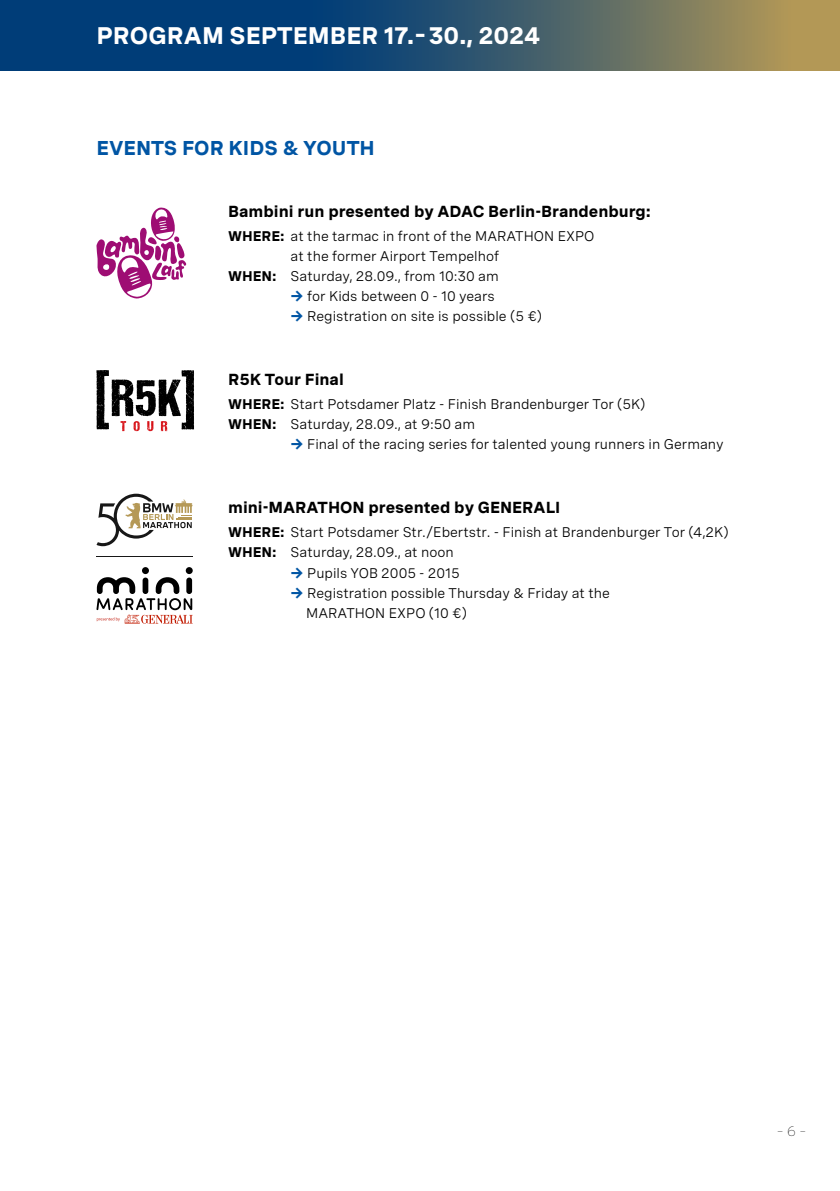
<style>
.page{position:relative;width:840px;height:1191px;background:#fff}
.page>*{position:absolute;margin:0;border:0;box-sizing:border-box;transform-origin:0 0}
.t1{font:700 24px "SCC Events Spezia";color:#fff}
.t2{font:700 20px "SCC Events Spezia";color:#0055a4}
.t3{font:700 16px "SCC Events Spezia";color:#000}
.t4{font:14px/20px "SCC Events Spezia";color:#000}
.t5{font:300 14px "SCC Events Spezia";color:#000}
.s1{font-weight:700}
.s2{font-weight:700;color:#0055a4}
</style>
<div class="page">
<svg style="left:0;top:0;width:839px;height:71px;background:#37596d"></svg>
<svg style="left:96px;top:207px;width:91px;height:91px"></svg>
<svg style="left:96px;top:370px;width:98px;height:61px"></svg>
<hr style="left:96px;top:556px;width:97px;height:1px;background:#171717">
<div style="left:142px;top:567px;width:7px;height:7px;background:#000;border-radius:50%"></div>
<div style="left:186px;top:567px;width:7px;height:7px;background:#000;border-radius:50%"></div>
<svg style="left:96px;top:577px;width:97px;height:46px"></svg>
<svg style="left:96px;top:494px;width:97px;height:52px"></svg>
<h1 class="t1" style="left:96px;top:17px;width:445px">PROGRAM SEPTEMBER 17.–30., 2024</h1>
<h2 class="t2" style="left:96px;top:133px;width:280px">EVENTS FOR KIDS &amp; YOUTH</h2>
<p class="t3" style="left:228px;top:199px;width:424px">Bambini run presented by ADAC Berlin-Brandenburg:</p>
<p class="t4" style="left:228px;top:226px;width:367px"><span class="s1">WHERE:</span> at the tarmac in front of the MARATHON EXPO</p>
<p class="t4" style="left:290px;top:246px;width:210px">at the former Airport Tempelhof</p>
<p class="t4" style="left:228px;top:266px;width:272px"><span class="s1">WHEN:</span> Saturday, 28.09., from 10:30 am</p>
<p class="t4" style="left:290px;top:286px;width:206px"><span class="s2">→</span> for Kids between 0 - 10 years</p>
<p class="t4" style="left:290px;top:306px;width:253px"><span class="s2">→</span> Registration on site is possible (5 €)</p>
<p class="t3" style="left:228px;top:367px;width:117px">R5K Tour Final</p>
<p class="t4" style="left:228px;top:394px;width:418px"><span class="s1">WHERE:</span> Start Potsdamer Platz - Finish Brandenburger Tor (5K)<br><span class="s1">WHEN:</span> Saturday, 28.09., at 9:50 am</p>
<p class="t4" style="left:290px;top:434px;width:434px"><span class="s2">→</span> Final of the racing series for talented young runners in Germany</p>
<p class="t3" style="left:228px;top:495px;width:333px">mini-MARATHON presented by GENERALI</p>
<p class="t4" style="left:228px;top:522px;width:501px"><span class="s1">WHERE:</span> Start Potsdamer Str./Ebertstr. - Finish at Brandenburger Tor (4,2K)<br><span class="s1">WHEN:</span> Saturday, 28.09., at noon</p>
<p class="t4" style="left:290px;top:562px;width:171px"><span class="s2">→</span> Pupils YOB 2005 - 2015</p>
<p class="t4" style="left:306px;top:582px;width:305px;text-indent:-16px"><span class="s2">→</span> Registration possible Thursday &amp; Friday at the<br>MARATHON EXPO (10 €)</p>
<p class="t5" style="left:776px;top:1121px;width:31px">– 6 –</p>
</div>
